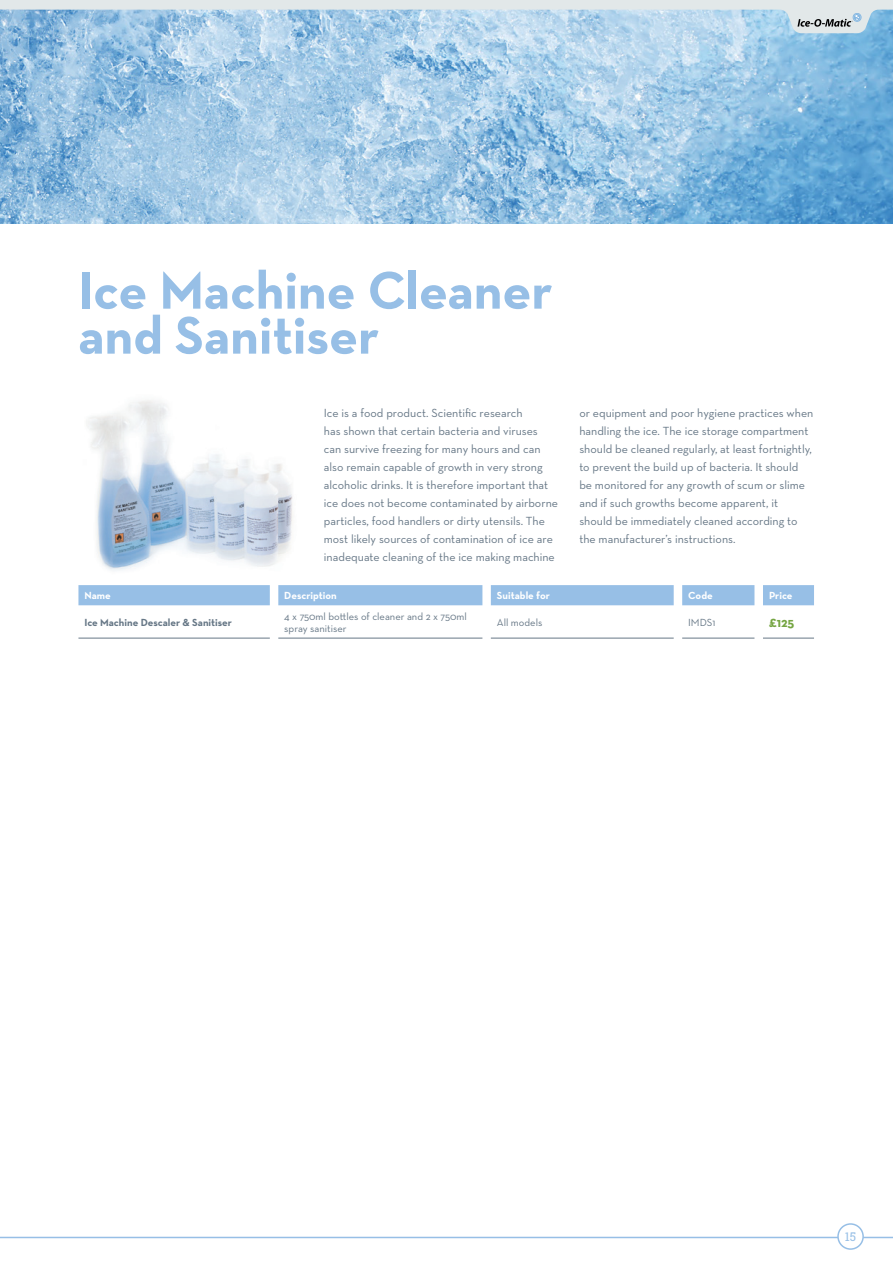
<style>
.page{position:relative;width:893px;height:1263px;background:#fff}
.page>*{position:absolute;margin:0;border:0;box-sizing:border-box;transform-origin:0 0}
.t1{font:700 54px/45px "Neutraface Text";color:#97bfe6}
.Bullets_Coloured{font:700 13.5px "Neutraface Text";color:#75a542}
.Bullets{font:12px/18px "Neutraface Text";color:#667786}
.t2{font:12px "Roboto Slab";color:#97bfe6}
.Bullets_Coloured-2{font:10.5px/12.6px "Neutraface Text";color:#667786}
.t3{font:700 10.5px "Neutraface Text";color:#fff}
.Bullets_Coloured-3{font:700 10.5px "Neutraface Text";color:#667786}
</style>
<div class="page">
<img style="left:88px;top:400px;width:205px;height:171px">
<svg style="left:78px;top:585px;width:736px;height:20px;background:#9cc2e7"></svg>
<hr style="left:78px;top:638px;width:192px;height:1px;background:#667786">
<hr style="left:278px;top:638px;width:204px;height:1px;background:#667786">
<hr style="left:491px;top:638px;width:183px;height:1px;background:#667786">
<hr style="left:682px;top:638px;width:72px;height:1px;background:#667786">
<hr style="left:763px;top:638px;width:51px;height:1px;background:#667786">
<img style="left:0;top:33px;width:893px;height:190px">
<svg style="left:0;top:1237px;width:893px;height:13px"></svg>
<div style="left:838px;top:1224px;width:25px;height:25px;background:#fff;border-radius:50%"></div>
<div style="left:837px;top:1223px;width:27px;height:27px;border:2px solid #97bfe6;border-radius:50%"></div>
<svg style="left:0;top:0;width:893px;height:33px;background:#bcd5e7"></svg>
<p class="t1" style="left:78px;top:267px;width:476px">Ice Machine Cleaner and Sanitiser</p>
<p class="Bullets" style="left:324px;top:404px;width:236px">Ice is a food product. Scientific research<br>has shown that certain bacteria and viruses can survive freezing for many hours and can also remain capable of growth in very strong alcoholic drinks. It is therefore important that ice does not become contaminated by airborne particles, food handlers or dirty utensils. The most likely sources of contamination of ice are inadequate cleaning of the ice making machine</p>
<p class="Bullets" style="left:579px;top:404px;width:236px">or equipment and poor hygiene practices when handling the ice. The ice storage compartment should be cleaned regularly, at least fortnightly, to prevent the build up of bacteria. It should be monitored for any growth of scum or slime and if such growths become apparent, it should be immediately cleaned according to the manufacturer’s instructions.</p>
<p class="t3" style="left:84px;top:589px;width:28px">Name</p>
<p class="t3" style="left:284px;top:589px;width:54px">Description</p>
<p class="t3" style="left:497px;top:589px;width:55px">Suitable for</p>
<p class="t3" style="left:688px;top:589px;width:26px">Code</p>
<p class="t3" style="left:769px;top:589px;width:25px">Price</p>
<p class="Bullets_Coloured-3" style="left:84px;top:615px;width:149px">Ice Machine Descaler &amp; Sanitiser</p>
<p class="Bullets_Coloured-2" style="left:284px;top:609px;width:184px">4 x 750ml bottles of cleaner and 2 x 750ml spray sanitiser</p>
<p class="Bullets_Coloured-2" style="left:497px;top:616px;width:47px">All models</p>
<p class="Bullets_Coloured-2" style="left:688px;top:616px;width:29px">IMDS1</p>
<p class="Bullets_Coloured" style="left:769px;top:614px;width:27px">£125</p>
<p class="t2" style="left:845px;top:1228px;width:13px">15</p>
</div>
